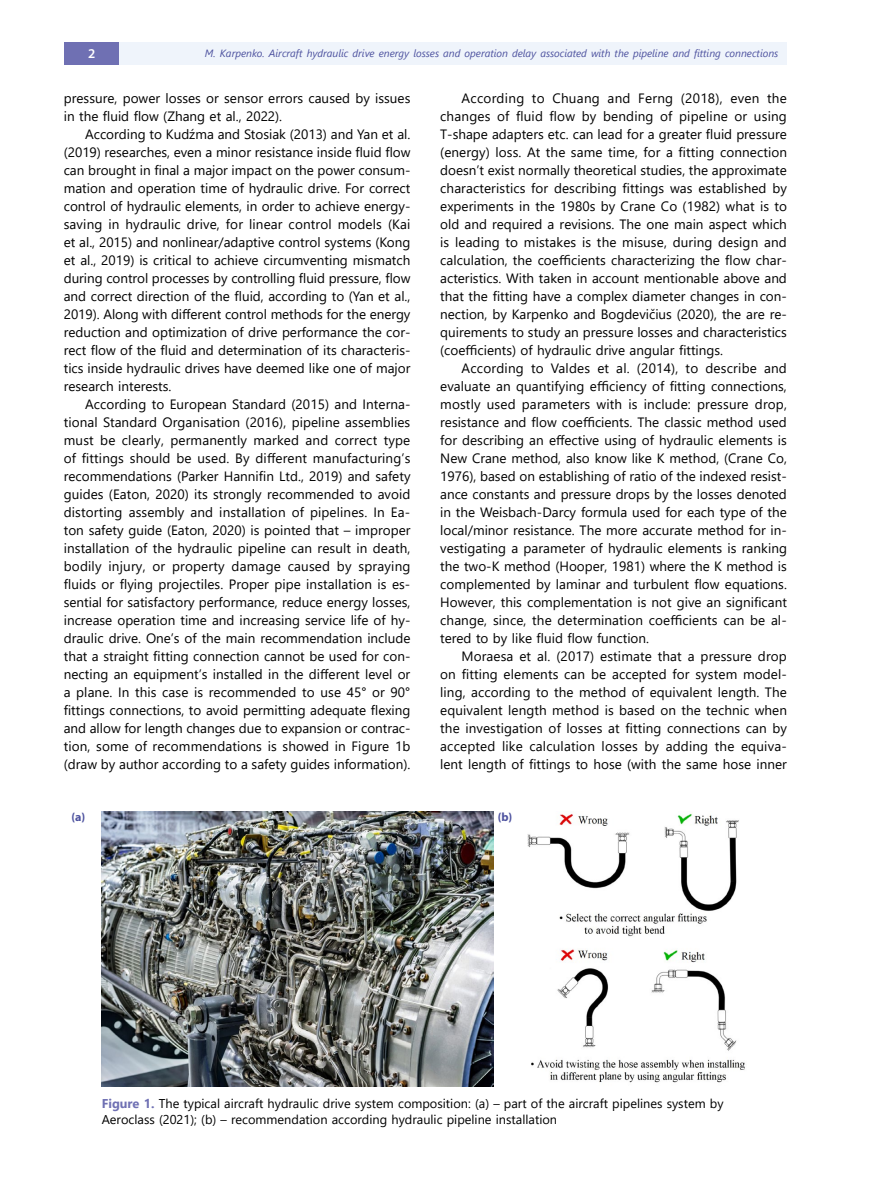
<style>
.page{position:relative;width:872px;height:1191px;background:#fff}
.page>*{position:absolute;margin:0;border:0;box-sizing:border-box;transform-origin:0 0}
.t1{font:13.5px/18px "Segoe UI";color:#000;text-align:justify}
.t2{font:600 13.5px "Myriad Pro";color:#fff}
.t3{font:12.75px/15.3px "Segoe UI";color:#000}
.t4{font:700 12px "Myriad Pro";color:#4d529f}
.t5{font:italic 10.5px "Segoe UI";color:#4d529f}
.s1{font-weight:700;color:#6f70b3}
</style>
<div class="page">
<div style="left:64px;top:43px;width:55px;height:22px;background:#6f70b3"></div>
<div style="left:119px;top:43px;width:668px;height:22px;background:#eff4fb"></div>
<img style="left:102px;top:811px;width:391px;height:275px">
<img style="left:527px;top:813px;width:218px;height:270px">
<p class="t2" style="left:88px;top:45px;width:9px">2</p>
<p class="t5" style="left:205px;top:43px;width:575px">M. Karpenko. Aircraft hydraulic drive energy losses and operation delay associated with the pipeline and fitting connections</p>
<p class="t1" style="left:64px;top:88px;width:348px">pressure, power losses or sensor errors caused by issues in the fluid flow (Zhang et al., 2022).</p>
<p class="t1" style="left:64px;top:124px;width:348px;text-indent:21px">According to Kudźma and Stosiak (2013) and Yan et al. (2019) researches, even a minor resistance inside fluid flow can brought in final a major impact on the power consum&shy;mation and operation time of hydraulic drive. For correct control of hydraulic elements, in order to achieve energy&shy;saving in hydraulic drive, for linear control models (Kai et al., 2015) and nonlinear/adaptive control systems (Kong et al., 2019) is critical to achieve circumventing mismatch during control processes by controlling fluid pressure, flow and correct direction of the fluid, according to (Yan et al., 2019). Along with different control methods for the energy reduction and optimization of drive performance the cor&shy;rect flow of the fluid and determination of its characteris&shy;tics inside hydraulic drives have deemed like one of major research interests.</p>
<p class="t1" style="left:64px;top:394px;width:348px;text-indent:21px">According to European Standard (2015) and Interna&shy;tional Standard Organisation (2016), pipeline assemblies must be clearly, permanently marked and correct type of fittings should be used. By different manufacturing’s recommendations (Parker Hannifin Ltd., 2019) and safety guides (Eaton, 2020) its strongly recommended to avoid distorting assembly and installation of pipelines. In Ea&shy;ton safety guide (Eaton, 2020) is pointed that – improper installation of the hydraulic pipeline can result in death, bodily injury, or property damage caused by spraying fluids or flying projectiles. Proper pipe installation is es&shy;sential for satisfactory performance, reduce energy losses, increase operation time and increasing service life of hy&shy;draulic drive. One’s of the main recommendation include that a straight fitting connection cannot be used for con&shy;necting an equipment’s installed in the different level or a plane. In this case is recommended to use 45° or 90° fittings connections, to avoid permitting adequate flexing and allow for length changes due to expansion or contrac&shy;tion, some of recommendations is showed in Figure 1b (draw by author according to a safety guides information).</p>
<p class="t1" style="left:440px;top:88px;width:348px;text-indent:21px">According to Chuang and Ferng (2018), even the changes of fluid flow by bending of pipeline or using T-shape adapters etc. can lead for a greater fluid pressure (energy) loss. At the same time, for a fitting connection doesn’t exist normally theoretical studies, the approximate characteristics for describing fittings was established by experiments in the 1980s by Crane Co (1982) what is to old and required a revisions. The one main aspect which is leading to mistakes is the misuse, during design and calculation, the coefficients characterizing the flow char&shy;acteristics. With taken in account mentionable above and that the fitting have a complex diameter changes in con&shy;nection, by Karpenko and Bogdevičius (2020), the are re&shy;quirements to study an pressure losses and characteristics (coefficients) of hydraulic drive angular fittings.</p>
<p class="t1" style="left:440px;top:358px;width:348px;text-indent:21px">According to Valdes et al. (2014), to describe and evaluate an quantifying efficiency of fitting connections, mostly used parameters with is include: pressure drop, resistance and flow coefficients. The classic method used for describing an effective using of hydraulic elements is New Crane method, also know like K method, (Crane Co, 1976), based on establishing of ratio of the indexed resist&shy;ance constants and pressure drops by the losses denoted in the Weisbach-Darcy formula used for each type of the local/minor resistance. The more accurate method for in&shy;vestigating a parameter of hydraulic elements is ranking the two-K method (Hooper, 1981) where the K method is complemented by laminar and turbulent flow equations.<br>However, this complementation is not give an significant change, since, the determination coefficients can be al&shy;tered to by like fluid flow function.</p>
<p class="t1" style="left:440px;top:646px;width:348px;text-indent:21px">Moraesa et al. (2017) estimate that a pressure drop on fitting elements can be accepted for system model&shy;ling, according to the method of equivalent length. The equivalent length method is based on the technic when the investigation of losses at fitting connections can by accepted like calculation losses by adding the equiva&shy;lent length of fittings to hose (with the same hose inner</p>
<p class="t4" style="left:71px;top:809px;width:15px">(a)</p>
<p class="t4" style="left:497px;top:809px;width:16px">(b)</p>
<p class="t3" style="left:102px;top:1095px;width:623px"><span class="s1">Figure 1.</span> The typical aircraft hydraulic drive system composition: (a) – part of the aircraft pipelines system by<br>Aeroclass (2021); (b) – recommendation according hydraulic pipeline installation</p>
</div>
